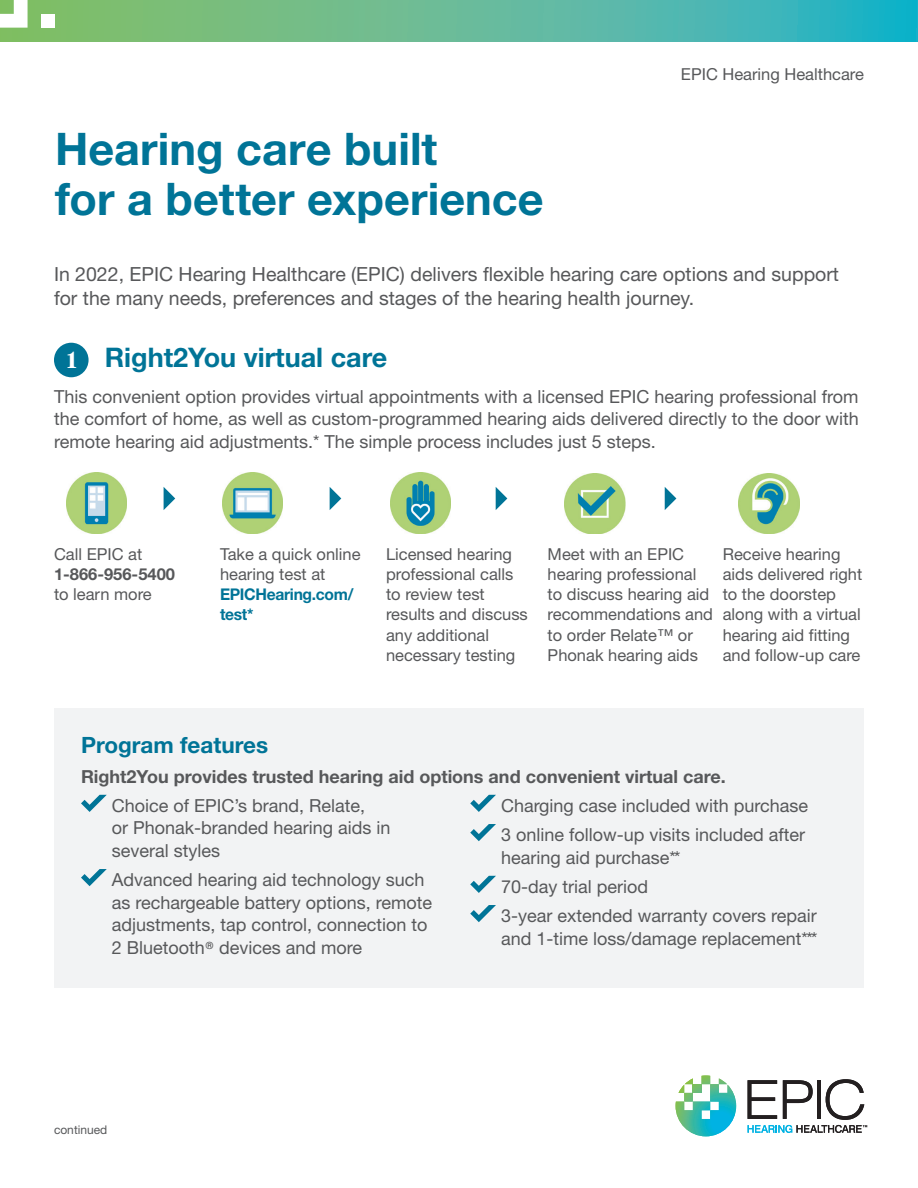
<style>
.page{position:relative;width:918px;height:1188px;background:#fff}
.page>*{position:absolute;margin:0;border:0;box-sizing:border-box;transform-origin:0 0}
.t1{font:700 45px/49.5px "Helvetica Neue LT Std";color:#007497}
.t2{font:700 27px "Helvetica Neue LT Std";color:#007497}
.t3{font:600 23.1px "UHC Serif Headline";color:#fff}
.t4{font:700 22.5px "Helvetica Neue LT Std";color:#007497}
.t5{font:19.5px/24px "Helvetica Neue LT Std";color:#57585a}
.t6{font:18px/22.5px "Helvetica Neue LT Std";color:#57585a}
.t7{font:700 18px "Helvetica Neue LT Std";color:#57585a}
.t8{font:16.5px/20.2px "Helvetica Neue LT Std";color:#57585a}
.t9{font:700 16.5px "Helvetica Neue LT Std";color:#57585a}
.t10{font:700 16.2px/20.2px "Helvetica Neue LT Std";letter-spacing:-.02em;color:#007497}
.t11{font:12px "Helvetica Neue LT Std";color:#57585a}
.s1{font-family:"UHC Sans"}
</style>
<div class="page">
<svg style="left:0;top:0;width:918px;height:41px;background:#5eb999"></svg>
<div style="left:41px;top:14px;width:14px;height:14px;background:#fff"></div>
<svg style="left:0;top:0;width:28px;height:28px"></svg>
<div style="left:54px;top:343px;width:35px;height:34px;background:#007497;border-radius:50%"></div>
<svg style="left:164px;top:487px;width:11px;height:23px"></svg>
<svg style="left:330px;top:487px;width:11px;height:23px"></svg>
<svg style="left:496px;top:487px;width:11px;height:23px"></svg>
<svg style="left:665px;top:487px;width:11px;height:23px"></svg>
<div style="left:54px;top:709px;width:810px;height:279px;background:#f2f3f4"></div>
<svg style="left:81px;top:795px;width:26px;height:17px"></svg>
<svg style="left:81px;top:869px;width:26px;height:17px"></svg>
<svg style="left:470px;top:795px;width:26px;height:17px"></svg>
<svg style="left:470px;top:824px;width:26px;height:17px"></svg>
<svg style="left:470px;top:876px;width:26px;height:17px"></svg>
<svg style="left:470px;top:905px;width:26px;height:17px"></svg>
<img style="left:222px;top:473px;width:61px;height:60px">
<img style="left:564px;top:473px;width:61px;height:61px">
<img style="left:390px;top:473px;width:61px;height:60px">
<img style="left:66px;top:473px;width:61px;height:60px">
<svg style="left:676px;top:1075px;width:60px;height:61px"></svg>
<svg style="left:748px;top:1079px;width:119px;height:54px"></svg>
<img style="left:739px;top:473px;width:60px;height:61px">
<h1 class="t1" style="left:55px;top:123px;width:490px">Hearing care built<br>for a better experience</h1>
<p class="t8" style="left:681px;top:63px;width:185px">EPIC Hearing Healthcare</p>
<p class="t5" style="left:54px;top:262px;width:787px">In 2022, EPIC Hearing Healthcare (EPIC) delivers flexible hearing care options and support for the many needs, preferences and stages of the hearing health journey.</p>
<h2 class="t2" style="left:105px;top:341px;width:284px">Right2You virtual care</h2>
<p class="t3" style="left:67px;top:343px;width:11px">1</p>
<p class="t6" style="left:54px;top:385px;width:806px;text-align:justify">This convenient option provides virtual appointments with a licensed EPIC hearing professional from the comfort of home, as well as custom-programmed hearing aids delivered directly to the door with remote hearing aid adjustments.* The simple process includes just 5 steps.</p>
<p class="t8" style="left:54px;top:543px;width:90px">Call EPIC at</p>
<p class="t9" style="left:54px;top:564px;width:123px">1-866-956-5400</p>
<p class="t8" style="left:54px;top:584px;width:99px">to learn more</p>
<p class="t8" style="left:220px;top:543px;width:142px">Take a quick online hearing test at</p>
<p class="t10" style="left:220px;top:584px;width:135px">EPICHearing.com/ test*</p>
<p class="t8" style="left:386px;top:543px;width:143px">Licensed hearing professional calls to review test results and discuss any additional necessary testing</p>
<p class="t8" style="left:548px;top:543px;width:167px">Meet with an EPIC hearing professional to discuss hearing aid recommendations and to order Relate™ or<br>Phonak hearing aids</p>
<p class="t8" style="left:723px;top:543px;width:141px">Receive hearing aids delivered right to the doorstep along with a virtual hearing aid fitting and follow-up care</p>
<p class="t4" style="left:81px;top:732px;width:189px">Program features</p>
<p class="t7" style="left:81px;top:765px;width:646px">Right2You provides trusted hearing aid options and convenient virtual care.</p>
<p class="t6" style="left:112px;top:794px;width:280px">Choice of EPIC’s brand, Relate,<br>or Phonak-branded hearing aids in several styles</p>
<p class="t6" style="left:112px;top:868px;width:322px">Advanced hearing aid technology such as rechargeable battery options, remote adjustments, tap control, connection to 2 Bluetooth<span class="s1">®</span> devices and more</p>
<p class="t6" style="left:501px;top:791px;width:309px;line-height:29.2px">Charging case included with purchase<br>3 online follow-up visits included after</p>
<p class="t6" style="left:501px;top:842px;width:317px;line-height:29.2px">hearing aid purchase**<br>70-day trial period<br>3-year extended warranty covers repair</p>
<p class="t6" style="left:501px;top:927px;width:318px">and 1-time loss/damage replacement***</p>
<p class="t11" style="left:54px;top:1123px;width:55px">continued</p>
</div>
